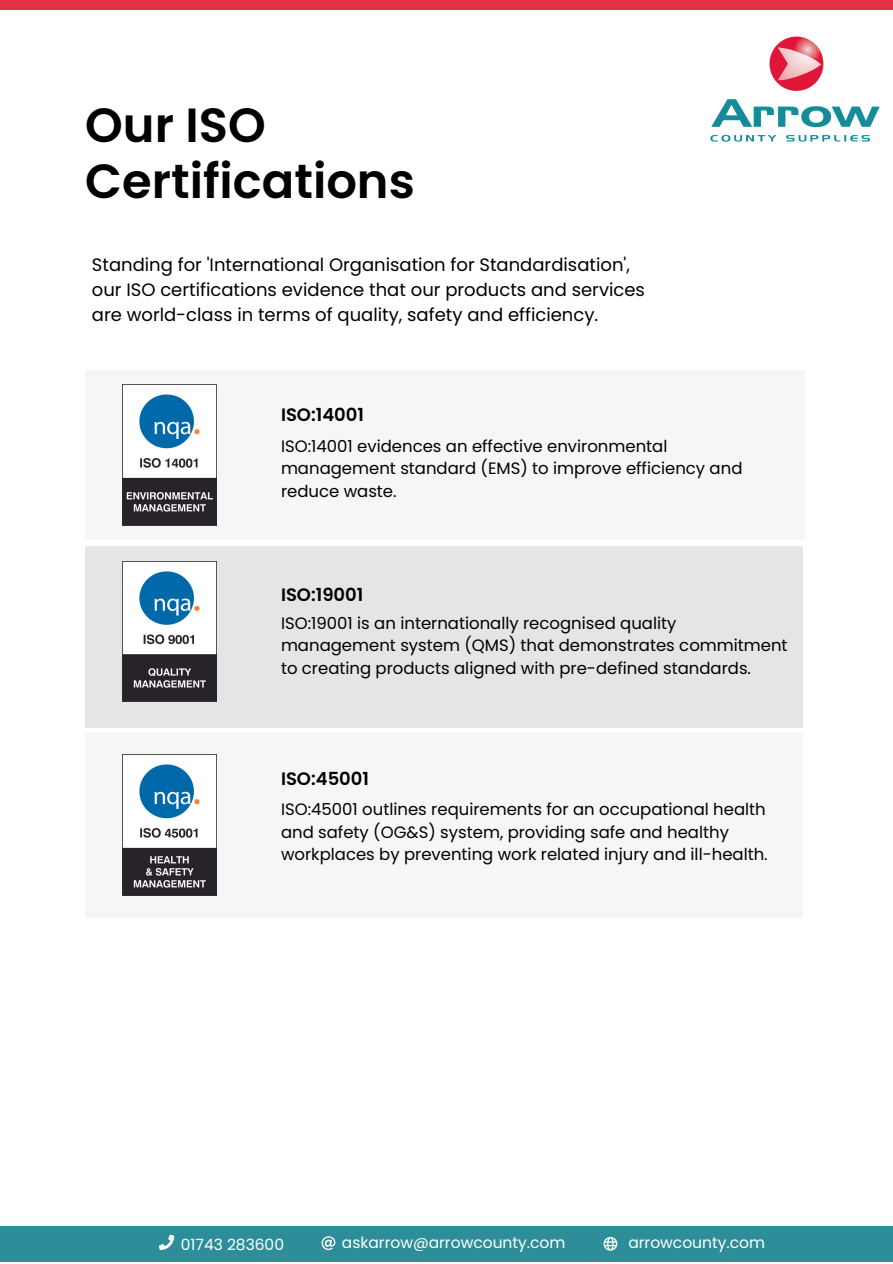
<style>
.page{position:relative;width:893px;height:1264px;background:#fff}
.page>*{position:absolute;margin:0;border:0;box-sizing:border-box;transform-origin:0 0}
.t1{font:600 48px/56.2px "Poppins";color:#000}
.t2{font:18px/24.8px "Poppins";color:#000}
.t3{font:600 18px "Poppins";color:#000}
.t4{font:16.5px/22.5px "Poppins";color:#000}
.t5{font:15.45px "Poppins";color:#fff}
</style>
<div class="page">
<img style="left:710px;top:36px;width:170px;height:106px">
<div style="left:0;top:1226px;width:892px;height:36px;background:#2d8e99"></div>
<div style="left:0;top:0;width:892px;height:10px;background:#e43045"></div>
<div style="left:85px;top:370px;width:720px;height:170px;background:#f6f6f6"></div>
<div style="left:85px;top:546px;width:717px;height:181px;background:#e5e5e5"></div>
<div style="left:85px;top:732px;width:717px;height:186px;background:#f6f6f6"></div>
<svg style="left:603px;top:1236px;width:14px;height:14px"></svg>
<svg style="left:321px;top:1236px;width:14px;height:13px"></svg>
<svg style="left:159px;top:1234px;width:15px;height:15px"></svg>
<img style="left:123px;top:561px;width:93px;height:140px">
<img style="left:123px;top:394px;width:93px;height:131px">
<img style="left:123px;top:764px;width:93px;height:131px">
<h1 class="t1" style="left:85px;top:97px;width:331px">Our ISO<br>Certifications</h1>
<p class="t2" style="left:92px;top:252px;width:554px">Standing for 'International Organisation for Standardisation', our ISO certifications evidence that our products and services are world-class in terms of quality, safety and efficiency.</p>
<p class="t3" style="left:281px;top:402px;width:84px">ISO:14001</p>
<p class="t4" style="left:281px;top:435px;width:463px">ISO:14001 evidences an effective environmental management standard (EMS) to improve efficiency and reduce waste.</p>
<p class="t3" style="left:281px;top:582px;width:84px">ISO:19001</p>
<p class="t4" style="left:281px;top:612px;width:508px">ISO:19001 is an internationally recognised quality management system (QMS) that demonstrates commitment to creating products aligned with pre-defined standards.</p>
<p class="t3" style="left:281px;top:765px;width:90px">ISO:45001</p>
<p class="t4" style="left:281px;top:798px;width:488px">ISO:45001 outlines requirements for an occupational health and safety (OG&amp;S) system, providing safe and healthy workplaces by preventing work related injury and ill-health.</p>
<p class="t5" style="left:181px;top:1233px;width:105px">01743 283600</p>
<p class="t5" style="left:342px;top:1231px;width:225px">askarrow@arrowcounty.com</p>
<p class="t5" style="left:628px;top:1231px;width:138px">arrowcounty.com</p>
</div>
